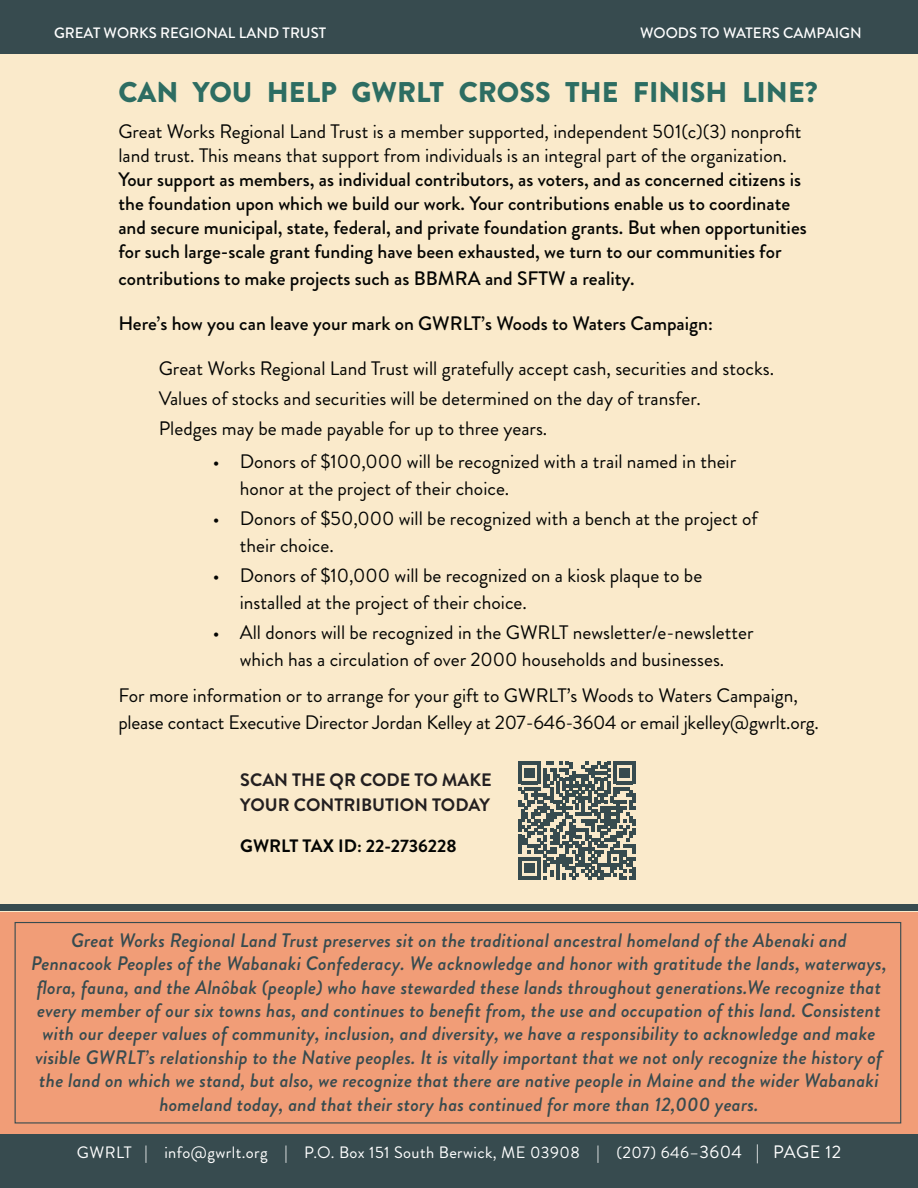
<style>
.page{position:relative;width:918px;height:1188px;background:#fff}
.page>*{position:absolute;margin:0;border:0;box-sizing:border-box;transform-origin:0 0}
.t1{font:900 28.5px "Brandon Grotesque";color:#2d6d62}
.t2{font:19.5px/27px "Brandon Grotesque";color:#040503}
.t3{font:italic 500 19.5px/23.4px "Brandon Grotesque";letter-spacing:.01em;color:#374b4f;text-align:center}
.t4{font:500 19.5px/24px "Brandon Grotesque";color:#040503}
.t5{font:700 18px "Brandon Grotesque";color:#231f20}
.t6{font:700 18px "Brandon Grotesque";color:#040503}
.t7{font:16.5px "Brandon Grotesque";letter-spacing:.025em;color:#fff}
.t8{font:500 15px "Brandon Grotesque";color:#fff}
.s1{font-weight:500}
.s2{font-size:18px}
</style>
<div class="page">
<div style="left:0;top:45px;width:918px;height:1116px;background:#faeacb"></div>
<div style="left:0;top:0;width:918px;height:54px;background:#374b4f"></div>
<div style="left:0;top:1134px;width:918px;height:54px;background:#374b4f"></div>
<div style="left:0;top:913px;width:918px;height:221px;background:#f19d77"></div>
<svg style="left:518px;top:762px;width:118px;height:117px"></svg>
<div style="left:15px;top:922px;width:886px;height:202px;border:1px solid #374b4f"></div>
<div style="left:0;top:904px;width:918px;height:7px;background:#374b4f"></div>
<p class="t8" style="left:54px;top:22px;width:274px">GREAT WORKS REGIONAL LAND TRUST</p>
<p class="t8" style="left:640px;top:22px;width:223px">WOODS TO WATERS CAMPAIGN</p>
<p class="t1" style="left:118px;top:72px;width:701px">CAN YOU HELP GWRLT CROSS THE FINISH LINE?</p>
<p class="t2" style="left:118px;top:119px;width:685px;line-height:24px">Great Works Regional Land Trust is a member supported, independent 501(c)(3) nonprofit land trust. This means that support from individuals is an integral part of the organization.<br><span class="s1">Your support as members, as individual contributors, as voters, and as concerned citizens is the foundation upon which we build our work. Your contributions enable us to coordinate</span></p>
<p class="t4" style="left:118px;top:215px;width:690px">and secure municipal, state, federal, and private foundation grants. But when opportunities for such large-scale grant funding have been exhausted, we turn to our communities for</p>
<p class="t4" style="left:118px;top:266px;width:518px">contributions to make projects such as BBMRA and SFTW a reality.</p>
<p class="t4" style="left:118px;top:311px;width:596px">Here’s how you can leave your mark on GWRLT’s Woods to Waters Campaign:</p>
<p class="t2" style="left:159px;top:355px;width:617px">Great Works Regional Land Trust will gratefully accept cash, securities and stocks.</p>
<p class="t2" style="left:159px;top:385px;width:544px">Values of stocks and securities will be determined on the day of transfer.</p>
<p class="t2" style="left:159px;top:415px;width:390px">Pledges may be made payable for up to three years.</p>
<p class="t2" style="left:240px;top:448px;width:498px;text-indent:-27px">• Donors of $100,000 will be recognized with a trail named in their honor at the project of their choice.</p>
<p class="t2" style="left:240px;top:505px;width:519px;text-indent:-27px">• Donors of $50,000 will be recognized with a bench at the project of their choice.</p>
<p class="t2" style="left:240px;top:562px;width:464px;text-indent:-27px">• Donors of $10,000 will be recognized on a kiosk plaque to be installed at the project of their choice.</p>
<p class="t2" style="left:213px;top:619px;width:542px;text-align:center">• All donors will be recognized in the GWRLT newsletter/e-newsletter which has a circulation of over 2000 households and businesses.</p>
<p class="t2" style="left:118px;top:682px;width:702px">For more information or to arrange for your gift to GWRLT’s Woods to Waters Campaign, please contact Executive Director Jordan Kelley at 207-646-3604 or email jkelley@gwrlt.org.</p>
<p class="t5" style="left:240px;top:767px;width:253px">SCAN THE QR CODE TO MAKE</p>
<p class="t5" style="left:240px;top:792px;width:251px">YOUR CONTRIBUTION TODAY</p>
<p class="t6" style="left:240px;top:833px;width:218px">GWRLT TAX ID: 22-2736228</p>
<p class="t3" style="left:31px;top:929px;width:857px">Great Works Regional Land Trust preserves sit on the traditional ancestral homeland of the Abenaki and Pennacook Peoples of the Wabanaki Confederacy. We acknowledge and honor with gratitude the lands, waterways, flora, fauna, and the Alnôbak (people) who have stewarded these lands throughout generations.We recognize that every member of our six towns has, and continues to benefit from, the use and occupation of this land. Consistent with our deeper values of community, inclusion, and diversity, we have a responsibility to acknowledge and make visible GWRLT’s relationship to the Native peoples. It is vitally important that we not only recognize the history of the land on which we stand, but also, we recognize that there are native people in Maine and the wider Wabanaki homeland today, and that their story has continued for more than 12,000 years.</p>
<p class="t7" style="left:77px;top:1141px;width:766px">GWRLT | info@gwrlt.org | P.O. Box 151 South Berwick, ME 03908 | (207) 646–<span class="s2">3604 | PAGE 12</span></p>
</div>
